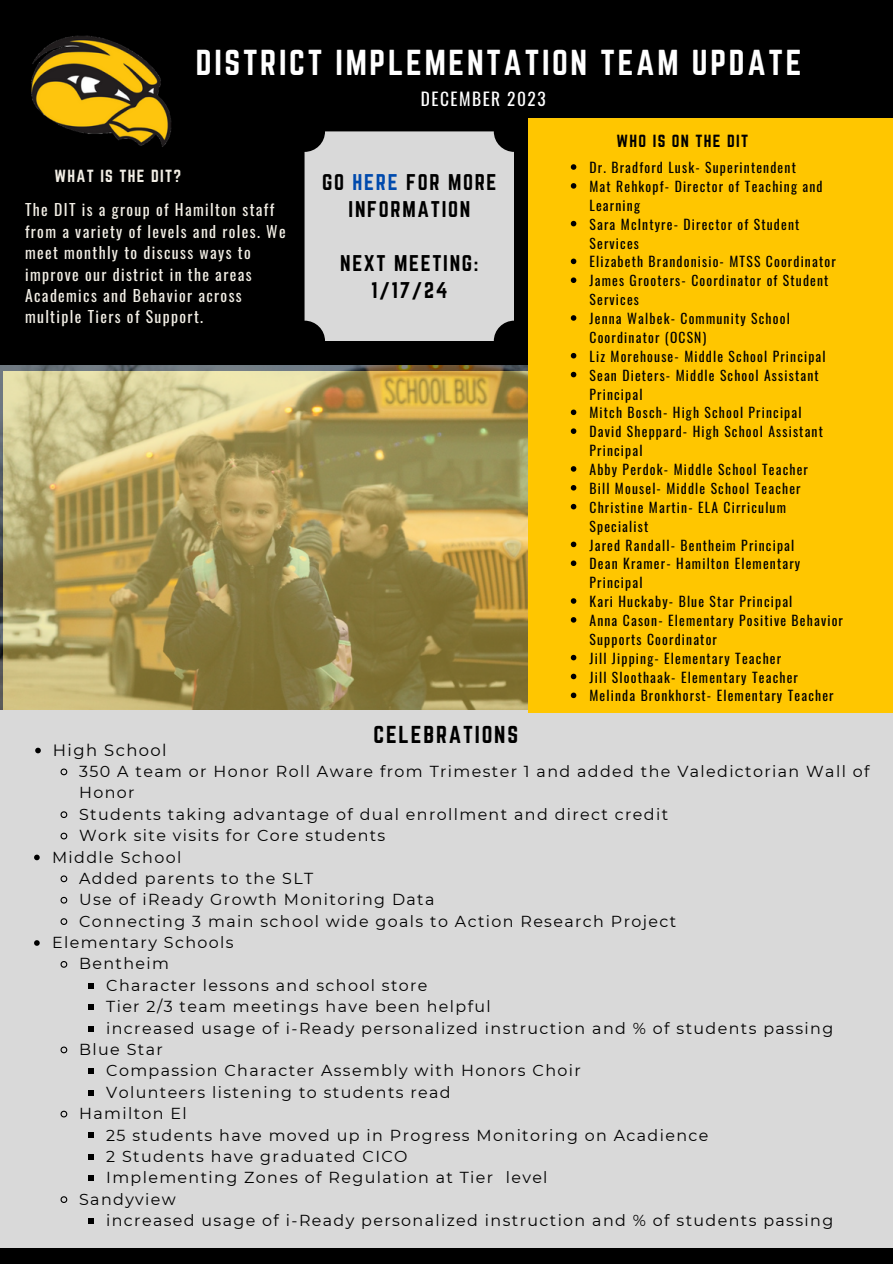
<style>
.page{position:relative;width:893px;height:1264px;background:#fff}
.page>*{position:absolute;margin:0;border:0;box-sizing:border-box;transform-origin:0 0}
.t1{font:31.5px "Norwester";letter-spacing:.085em;color:#fff}
.t2{font:21.45px "Norwester";letter-spacing:.085em;color:#000}
.t3{font:19.95px/27px "Norwester";letter-spacing:.085em;color:#000;text-align:center}
.t4{font:17.4px "Oswald";letter-spacing:.085em;color:#fff}
.t5{font:16.35px "Montserrat";letter-spacing:.085em;color:#000}
.t6{font:15.9px/21.3px "Montserrat";letter-spacing:.085em;color:#000}
.t7{font:15.75px/21.3px "Oswald";letter-spacing:.085em;color:#f2eee5}
.t8{font:15.45px "Norwester";letter-spacing:.085em;color:#f2eee5}
.t9{font:15.45px "Norwester";letter-spacing:.085em;color:#000}
.t10{font:13.65px/18.9px "Oswald";letter-spacing:.085em;color:#000}
.s1{color:#004aad}
</style>
<div class="page">
<div style="left:0;top:0;width:892px;height:1263px;background:#000"></div>
<img style="left:31px;top:35px;width:141px;height:112px">
<div style="left:304px;top:131px;width:210px;height:210px;background:#d9d9d9;border-radius:20px"></div>
<img style="left:0;top:366px;width:528px;height:345px">
<div style="left:0;top:711px;width:892px;height:536px;background:#d9d9d9"></div>
<div style="left:528px;top:119px;width:364px;height:594px;background:#ffc600"></div>
<svg style="left:570px;top:164px;width:6px;height:6px"></svg>
<svg style="left:570px;top:183px;width:6px;height:6px"></svg>
<svg style="left:570px;top:221px;width:6px;height:5px"></svg>
<svg style="left:570px;top:258px;width:6px;height:6px"></svg>
<svg style="left:570px;top:277px;width:6px;height:6px"></svg>
<svg style="left:570px;top:315px;width:6px;height:6px"></svg>
<svg style="left:570px;top:353px;width:6px;height:5px"></svg>
<svg style="left:570px;top:372px;width:6px;height:5px"></svg>
<svg style="left:570px;top:409px;width:6px;height:6px"></svg>
<svg style="left:570px;top:428px;width:6px;height:6px"></svg>
<svg style="left:570px;top:466px;width:6px;height:5px"></svg>
<svg style="left:570px;top:485px;width:6px;height:5px"></svg>
<svg style="left:570px;top:504px;width:6px;height:5px"></svg>
<svg style="left:570px;top:541px;width:6px;height:6px"></svg>
<svg style="left:570px;top:560px;width:6px;height:6px"></svg>
<svg style="left:570px;top:598px;width:6px;height:5px"></svg>
<svg style="left:570px;top:617px;width:6px;height:5px"></svg>
<svg style="left:570px;top:655px;width:6px;height:5px"></svg>
<svg style="left:570px;top:673px;width:6px;height:6px"></svg>
<svg style="left:570px;top:692px;width:6px;height:6px"></svg>
<svg style="left:35px;top:747px;width:6px;height:6px"></svg>
<svg style="left:60px;top:768px;width:8px;height:8px"></svg>
<svg style="left:60px;top:811px;width:8px;height:7px"></svg>
<svg style="left:60px;top:832px;width:8px;height:8px"></svg>
<svg style="left:34px;top:854px;width:6px;height:6px"></svg>
<svg style="left:60px;top:875px;width:8px;height:8px"></svg>
<svg style="left:60px;top:896px;width:8px;height:8px"></svg>
<svg style="left:60px;top:918px;width:8px;height:7px"></svg>
<svg style="left:34px;top:940px;width:6px;height:5px"></svg>
<svg style="left:60px;top:961px;width:8px;height:7px"></svg>
<svg style="left:88px;top:983px;width:6px;height:5px"></svg>
<svg style="left:88px;top:1004px;width:6px;height:5px"></svg>
<svg style="left:88px;top:1026px;width:6px;height:5px"></svg>
<svg style="left:60px;top:1046px;width:8px;height:8px"></svg>
<svg style="left:88px;top:1068px;width:6px;height:6px"></svg>
<svg style="left:88px;top:1090px;width:6px;height:5px"></svg>
<svg style="left:60px;top:1110px;width:8px;height:8px"></svg>
<svg style="left:88px;top:1132px;width:6px;height:6px"></svg>
<svg style="left:88px;top:1154px;width:6px;height:5px"></svg>
<svg style="left:88px;top:1175px;width:6px;height:5px"></svg>
<svg style="left:60px;top:1196px;width:8px;height:7px"></svg>
<svg style="left:88px;top:1218px;width:6px;height:5px"></svg>
<p class="t1" style="left:196px;top:43px;width:607px">DISTRICT IMPLEMENTATION TEAM UPDATE</p>
<p class="t8" style="left:54px;top:166px;width:128px">WHAT IS THE DIT?</p>
<p class="t7" style="left:25px;top:199px;width:262px">The DIT is a group of Hamilton staff from a variety of levels and roles. We meet monthly to discuss ways to improve our district in the areas<br>Academics and Behavior across multiple Tiers of Support.</p>
<p class="t4" style="left:421px;top:85px;width:126px">DECEMBER 2023</p>
<p class="t3" style="left:322px;top:168px;width:176px">GO <span class="s1">HERE</span> FOR MORE<br>INFORMATION</p>
<p class="t3" style="left:340px;top:249px;width:140px">NEXT MEETING:<br>1/17/24</p>
<p class="t9" style="left:616px;top:131px;width:133px">WHO IS ON THE DIT</p>
<p class="t10" style="left:589px;top:157px;width:208px">Dr. Bradford Lusk- Superintendent</p>
<p class="t10" style="left:589px;top:176px;width:234px">Mat Rehkopf- Director of Teaching and<br>Learning</p>
<p class="t10" style="left:589px;top:214px;width:211px">Sara McIntyre- Director of Student<br>Services</p>
<p class="t10" style="left:589px;top:252px;width:248px">Elizabeth Brandonisio- MTSS Coordinator</p>
<p class="t10" style="left:589px;top:271px;width:240px">James Grooters- Coordinator of Student<br>Services</p>
<p class="t10" style="left:589px;top:308px;width:202px">Jenna Walbek- Community School<br>Coordinator (OCSN)</p>
<p class="t10" style="left:589px;top:346px;width:238px">Liz Morehouse- Middle School Principal</p>
<p class="t10" style="left:589px;top:365px;width:231px">Sean Dieters- Middle School Assistant<br>Principal</p>
<p class="t10" style="left:589px;top:403px;width:213px">Mitch Bosch- High School Principal</p>
<p class="t10" style="left:589px;top:421px;width:235px">David Sheppard- High School Assistant<br>Principal</p>
<p class="t10" style="left:589px;top:459px;width:220px">Abby Perdok- Middle School Teacher</p>
<p class="t10" style="left:589px;top:478px;width:213px">Bill Mousel- Middle School Teacher</p>
<p class="t10" style="left:589px;top:497px;width:198px">Christine Martin- ELA Cirriculum<br>Specialist</p>
<p class="t10" style="left:589px;top:535px;width:206px">Jared Randall- Bentheim Principal</p>
<p class="t10" style="left:589px;top:553px;width:212px">Dean Kramer- Hamilton Elementary<br>Principal</p>
<p class="t10" style="left:589px;top:591px;width:204px">Kari Huckaby- Blue Star Principal</p>
<p class="t10" style="left:589px;top:610px;width:255px">Anna Cason- Elementary Positive Behavior<br>Supports Coordinator</p>
<p class="t10" style="left:589px;top:648px;width:193px">Jill Jipping- Elementary Teacher</p>
<p class="t10" style="left:589px;top:667px;width:210px">Jill Sloothaak- Elementary Teacher</p>
<p class="t10" style="left:589px;top:685px;width:245px">Melinda Bronkhorst- Elementary Teacher</p>
<p class="t2" style="left:373px;top:721px;width:146px">CELEBRATIONS</p>
<p class="t5" style="left:53px;top:739px;width:115px">High School</p>
<p class="t6" style="left:79px;top:760px;width:791px">350 A team or Honor Roll Aware from Trimester 1 and added the Valedictorian Wall of<br>Honor</p>
<p class="t6" style="left:79px;top:803px;width:590px">Students taking advantage of dual enrollment and direct credit</p>
<p class="t6" style="left:79px;top:824px;width:308px">Work site visits for Core students</p>
<p class="t6" style="left:52px;top:846px;width:131px">Middle School</p>
<p class="t6" style="left:79px;top:867px;width:235px">Added parents to the SLT</p>
<p class="t6" style="left:79px;top:888px;width:357px">Use of iReady Growth Monitoring Data</p>
<p class="t6" style="left:79px;top:910px;width:598px">Connecting 3 main school wide goals to Action Research Project</p>
<p class="t6" style="left:52px;top:931px;width:183px">Elementary Schools</p>
<p class="t6" style="left:79px;top:953px;width:91px">Bentheim</p>
<p class="t6" style="left:106px;top:974px;width:323px">Character lessons and school store</p>
<p class="t6" style="left:106px;top:995px;width:386px">Tier 2/3 team meetings have been helpful</p>
<p class="t6" style="left:106px;top:1017px;width:728px">increased usage of i-Ready personalized instruction and % of students passing</p>
<p class="t6" style="left:79px;top:1038px;width:85px">Blue Star</p>
<p class="t6" style="left:106px;top:1059px;width:476px">Compassion Character Assembly with Honors Choir</p>
<p class="t6" style="left:106px;top:1081px;width:346px">Volunteers listening to students read</p>
<p class="t6" style="left:79px;top:1102px;width:109px">Hamilton El</p>
<p class="t6" style="left:106px;top:1124px;width:603px">25 students have moved up in Progress Monitoring on Acadience</p>
<p class="t6" style="left:106px;top:1145px;width:303px">2 Students have graduated CICO</p>
<p class="t6" style="left:106px;top:1166px;width:443px">Implementing Zones of Regulation at Tier level</p>
<p class="t6" style="left:79px;top:1188px;width:98px">Sandyview</p>
<p class="t6" style="left:106px;top:1209px;width:728px">increased usage of i-Ready personalized instruction and % of students passing</p>
</div>
